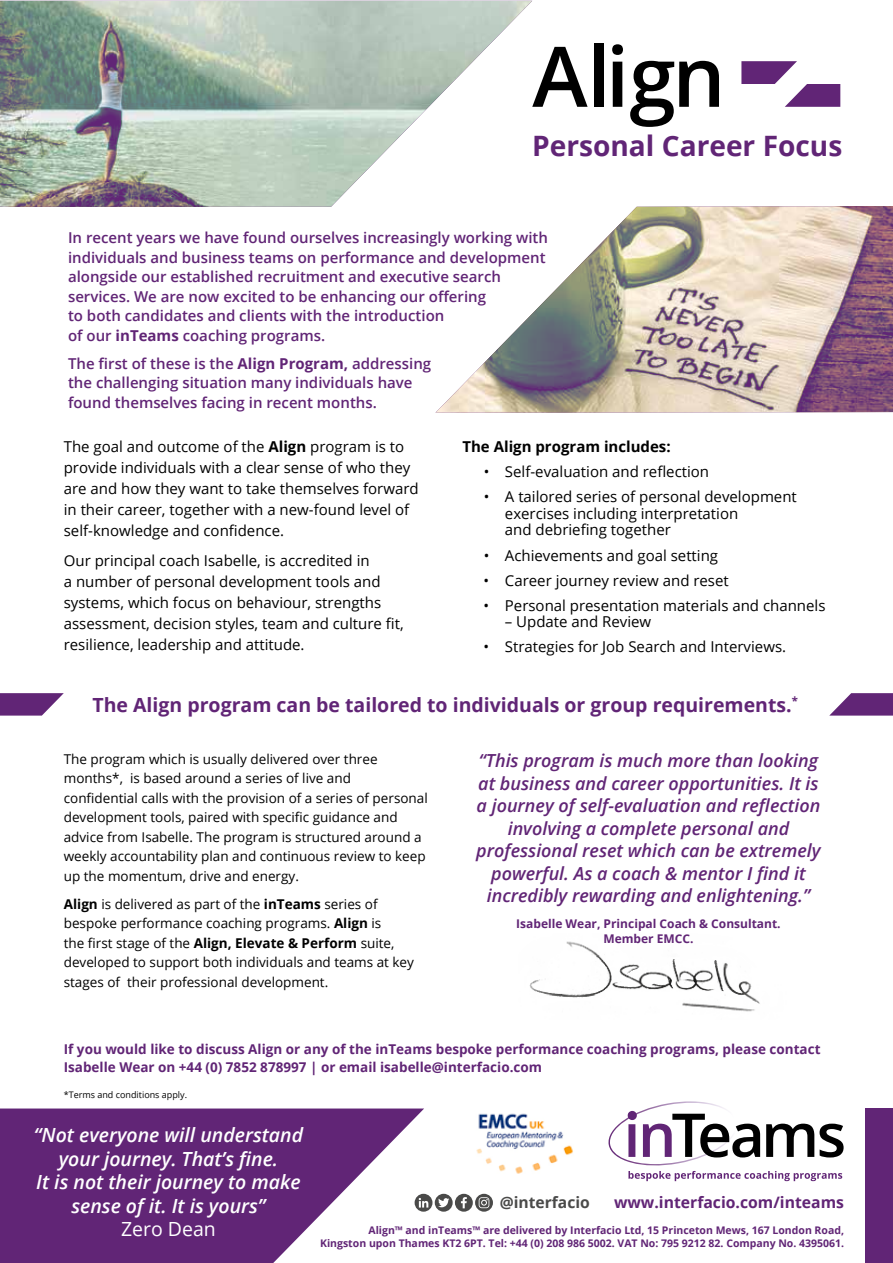
<style>
.page{position:relative;width:893px;height:1263px;background:#fff}
.page>*{position:absolute;margin:0;border:0;box-sizing:border-box;transform-origin:0 0}
.t1{font:600 83.7px "Open Sans";letter-spacing:-.02em;color:#000}
.t2{font:700 28.05px "Open Sans";color:#612576}
.t3{font:italic 600 19.5px/23.4px "Open Sans";color:#fff;text-align:center}
.t4{font:700 19.5px "Open Sans";color:#612576}
.t5{font:19.5px "Open Sans";color:#fff}
.t6{font:italic 600 18px/22.5px "Open Sans";color:#612576;text-align:center}
.t7{font:700 15.75px "Open Sans";color:#612576}
.t8{font:700 15.6px "Open Sans";color:#4a4a49}
.t9{font:15px/21px "Open Sans";color:#000}
.t10{font:600 15px/19.5px "Open Sans";color:#612576}
.t11{font:700 15px "Open Sans";color:#000}
.t12{font:13.5px/19.5px "Open Sans";color:#000}
.t13{font:700 13.5px/18px "Open Sans";color:#612576}
.t14{font:700 12px/15px "Open Sans";color:#612576;text-align:center}
.t15{font:700 10.5px/12.6px "Open Sans";color:#612576;text-align:right}
.t16{font:9px "Open Sans";color:#000}
.s1{font-weight:700}
</style>
<div class="page">
<img style="left:0;top:1px;width:532px;height:206px">
<img style="left:529px;top:941px;width:231px;height:71px">
<img style="left:476px;top:1113px;width:97px;height:61px">
<svg style="left:741px;top:61px;width:99px;height:46px"></svg>
<img style="left:435px;top:206px;width:458px;height:207px">
<svg style="left:0;top:1108px;width:424px;height:155px;fill:#612576"></svg>
<div style="left:866px;top:1108px;width:27px;height:155px;background:#612576"></div>
<svg style="left:0;top:693px;width:64px;height:23px"></svg>
<svg style="left:829px;top:693px;width:64px;height:23px"></svg>
<svg style="left:608px;top:1101px;width:236px;height:80px"></svg>
<svg style="left:415px;top:1194px;width:78px;height:18px"></svg>
<h1 class="t1" style="left:532px;top:19px;width:195px">Align</h1>
<h2 class="t2" style="left:532px;top:126px;width:312px">Personal Career Focus</h2>
<p class="t10" style="left:68px;top:228px;width:481px">In recent years we have found ourselves increasingly working with individuals and business teams on performance and development alongside our established recruitment and executive search services. We are now excited to be enhancing our offering<br>to both candidates and clients with the introduction<br>of our <span class="s1">inTeams</span> coaching programs.</p>
<p class="t10" style="left:68px;top:353px;width:365px">The first of these is the <span class="s1">Align Program,</span> addressing the challenging situation many individuals have found themselves facing in recent months.</p>
<p class="t11" style="left:462px;top:436px;width:210px">The Align program includes:</p>
<p class="t9" style="left:484px;top:461px;width:227px">• Self-evaluation and reflection</p>
<p class="t9" style="left:505px;top:488px;width:293px;line-height:16.5px;text-indent:-21px">• A tailored series of personal development exercises including interpretation<br>and debriefing together</p>
<p class="t9" style="left:484px;top:544px;width:236px">• Achievements and goal setting</p>
<p class="t9" style="left:484px;top:569px;width:247px">• Career journey review and reset</p>
<p class="t9" style="left:484px;top:594px;width:343px">• Personal presentation materials and channels</p>
<p class="t9" style="left:505px;top:611px;width:148px">– Update and Review</p>
<p class="t9" style="left:484px;top:636px;width:304px">• Strategies for Job Search and Interviews.</p>
<p class="t9" style="left:64px;top:436px;width:356px">The goal and outcome of the <span class="s1">Align</span> program is to provide individuals with a clear sense of who they are and how they want to take themselves forward in their career, together with a new-found level of self-knowledge and confidence.</p>
<p class="t9" style="left:64px;top:550px;width:341px">Our principal coach Isabelle, is accredited in<br>a number of personal development tools and systems, which focus on behaviour, strengths assessment, decision styles, team and culture fit, resilience, leadership and attitude.</p>
<h3 class="t4" style="left:92px;top:691px;width:707px">The Align program can be tailored to individuals or group requirements.<sup>*</sup></h3>
<p class="t12" style="left:64px;top:749px;width:365px">The program which is usually delivered over three months*, is based around a series of live and confidential calls with the provision of a series of personal development tools, paired with specific guidance and advice from Isabelle. The program is structured around a weekly accountability plan and continuous review to keep up the momentum, drive and energy.</p>
<p class="t12" style="left:64px;top:894px;width:352px"><span class="s1">Align</span> is delivered as part of the <span class="s1">inTeams</span> series of bespoke performance coaching programs. <span class="s1">Align</span> is<br>the first stage of the <span class="s1">Align, Elevate &amp; Perform</span> suite, developed to support both individuals and teams at key stages of their professional development.</p>
<p class="t6" style="left:476px;top:749px;width:346px">“This program is much more than looking at business and career opportunities. It is a journey of self-evaluation and reflection involving a complete personal and professional reset which can be extremely powerful. As a coach &amp; mentor I find it incredibly rewarding and enlightening.”</p>
<p class="t14" style="left:516px;top:916px;width:266px">Isabelle Wear, Principal Coach &amp; Consultant.<br>Member EMCC.</p>
<p class="t13" style="left:64px;top:1039px;width:758px">If you would like to discuss Align or any of the inTeams bespoke performance coaching programs, please contact<br>Isabelle Wear on +44 (0) 7852 878997 | or email isabelle@interfacio.com</p>
<p class="t16" style="left:64px;top:1088px;width:125px">*Terms and conditions apply.</p>
<h3 class="t3" style="left:34px;top:1123px;width:271px">“Not everyone will understand your journey. That’s fine.<br>It is not their journey to make sense of it. It is yours”</h3>
<h3 class="t5" style="left:121px;top:1215px;width:96px">Zero Dean</h3>
<p class="t7" style="left:614px;top:1191px;width:232px">www.interfacio.com/inteams</p>
<p class="t15" style="left:320px;top:1224px;width:526px">Align™ and inTeams™ are delivered by Interfacio Ltd, 15 Princeton Mews, 167 London Road,<br>Kingston upon Thames KT2 6PT. Tel: +44 (0) 208 986 5002. VAT No: 795 9212 82. Company No. 4395061.</p>
<p class="t8" style="left:500px;top:1191px;width:92px">@interfacio</p>
</div>
